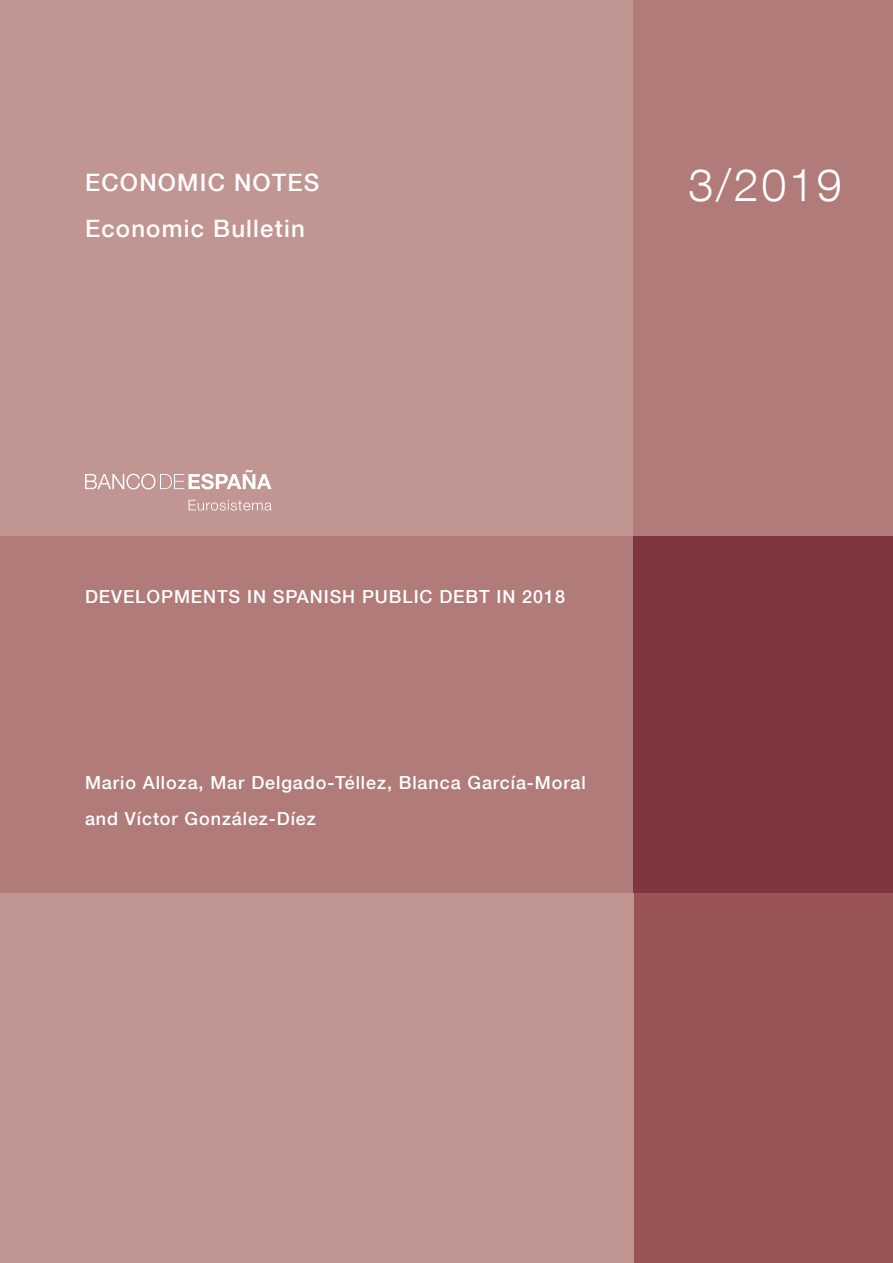
<style>
.page{position:relative;width:893px;height:1263px;background:#fff}
.page>*{position:absolute;margin:0;border:0;box-sizing:border-box;transform-origin:0 0}
.t1{font:300 45px "Bd E Neue Helvetica";color:#fff}
.Titulos_cubs{font:500 24px "Bd E Neue Helvetica";letter-spacing:.05em;color:#fff}
.Autores{font:500 18px/36px "Bd E Neue Helvetica";letter-spacing:.05em;color:#fff}
.Título_artículo{font:500 18px "Bd E Neue Helvetica";letter-spacing:.05em;color:#fff}
</style>
<div class="page">
<div style="left:0;top:0;width:634px;height:536px;background:#c19592"></div>
<div style="left:634px;top:0;width:259px;height:536px;background:#b17b79"></div>
<div style="left:0;top:536px;width:634px;height:357px;background:#b17b79"></div>
<div style="left:634px;top:536px;width:259px;height:357px;background:#81353e"></div>
<div style="left:634px;top:893px;width:259px;height:370px;background:#995356"></div>
<div style="left:0;top:893px;width:634px;height:370px;background:#c19592"></div>
<svg style="left:189px;top:500px;width:83px;height:11px"></svg>
<svg style="left:85px;top:470px;width:186px;height:19px"></svg>
<p class="Titulos_cubs" style="left:85px;top:168px;width:236px">ECONOMIC NOTES</p>
<p class="Titulos_cubs" style="left:85px;top:214px;width:221px">Economic Bulletin</p>
<p class="t1" style="left:688px;top:158px;width:155px">3/2019</p>
<p class="Título_artículo" style="left:85px;top:586px;width:481px">DEVELOPMENTS IN SPANISH PUBLIC DEBT IN 2018</p>
<p class="Autores" style="left:85px;top:764px;width:502px">Mario Alloza, Mar Delgado-Téllez, Blanca García-Moral and Víctor González-Díez</p>
</div>
